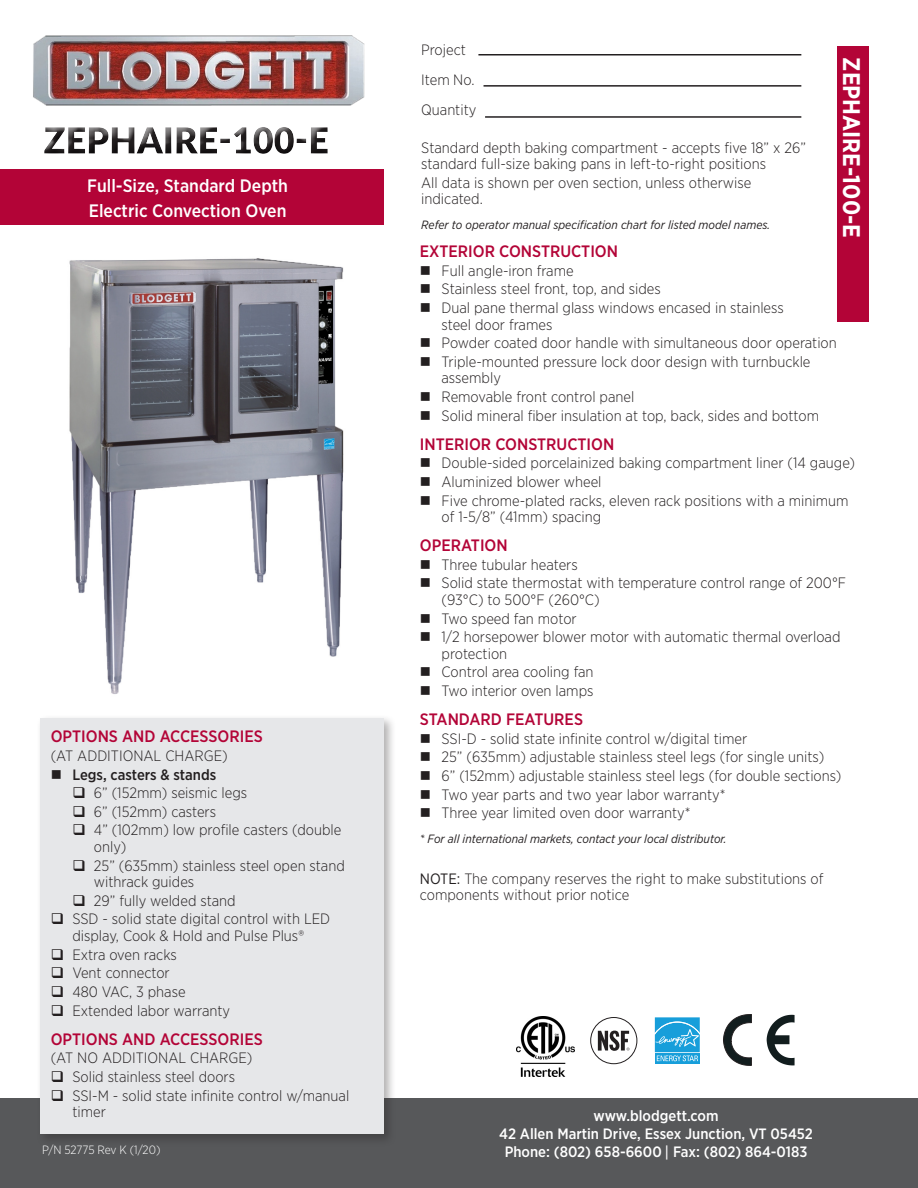
<style>
.page{position:relative;width:918px;height:1188px;background:#fff}
.page>*{position:absolute;margin:0;border:0;box-sizing:border-box;transform-origin:0 0}
.Model_Name_white_16{font:700 24px "Gotham Narrow";color:#fff}
.Model_subhead{font:500 18px "Gotham Narrow";color:#fff}
.Subhead_red{font:500 16.5px "Gotham Narrow";color:#b30437}
._10_pt_flush_left{font:300 15px/16.5px "Gotham Narrow";color:#231f20}
._10_pt_center_white{font:500 15px/18px "Gotham Narrow";color:#fff;text-align:center}
.t1{font:500 15px "Gotham Narrow";color:#231f20}
._8_pt_italic{font:italic 12px "Gotham Narrow";color:#231f20}
.t2{font:300 12px "Gotham Narrow";letter-spacing:-.01em;color:#fff}
.s1{font-weight:400}
.s2{font-family:"Lato"}
</style>
<div class="page">
<div style="left:0;top:1098px;width:918px;height:90px;background:#57585a"></div>
<img style="left:33px;top:35px;width:332px;height:71px">
<div style="left:35px;top:120px;width:303px;height:44px;background:#231f20;opacity:.75"></div>
<div style="left:0;top:170px;width:384px;height:55px;background:#b30437"></div>
<div style="left:36px;top:714px;width:360px;height:433px;background:#231f20;opacity:.35"></div>
<div style="left:40px;top:718px;width:344px;height:416px;background:#e6e7e9"></div>
<hr style="left:478px;top:54px;width:323px;height:2px;background:#231f20">
<hr style="left:484px;top:85px;width:317px;height:2px;background:#231f20">
<hr style="left:485px;top:116px;width:316px;height:2px;background:#231f20">
<div style="left:837px;top:46px;width:31px;height:276px;background:#b30437"></div>
<div style="left:590px;top:1017px;width:47px;height:47px;border:1px solid #231f20;border-radius:50%"></div>
<svg style="left:598px;top:1031px;width:32px;height:20px"></svg>
<img style="left:517px;top:1016px;width:57px;height:61px">
<svg style="left:654px;top:1017px;width:46px;height:47px;background:#41afe0"></svg>
<svg style="left:767px;top:1015px;width:28px;height:50px"></svg>
<svg style="left:723px;top:1014px;width:29px;height:52px"></svg>
<img style="left:69px;top:258px;width:275px;height:436px">
<p class="Model_subhead" style="left:87px;top:174px;width:202px">Full-Size, Standard Depth</p>
<p class="Model_subhead" style="left:89px;top:200px;width:199px">Electric Convection Oven</p>
<p class="Subhead_red" style="left:51px;top:726px;width:214px">OPTIONS AND ACCESSORIES</p>
<p class="_10_pt_flush_left" style="left:51px;top:747px;width:178px">(AT ADDITIONAL CHARGE)</p>
<p class="t1" style="left:72px;top:765px;width:146px">Legs, casters &amp; stands</p>
<p class="_10_pt_flush_left" style="left:94px;top:784px;width:155px">6” (152mm) seismic legs</p>
<p class="_10_pt_flush_left" style="left:94px;top:803px;width:124px">6” (152mm) casters</p>
<p class="_10_pt_flush_left" style="left:94px;top:822px;width:249px">4” (102mm) low profile casters (double only)</p>
<p class="_10_pt_flush_left" style="left:94px;top:857px;width:252px">25” (635mm) stainless steel open stand withrack guides</p>
<p class="_10_pt_flush_left" style="left:94px;top:892px;width:143px">29” fully welded stand</p>
<p class="_10_pt_flush_left" style="left:72px;top:911px;width:259px">SSD - solid state digital control with LED display, Cook &amp; Hold and Pulse Plus®</p>
<p class="_10_pt_flush_left" style="left:72px;top:946px;width:106px">Extra oven racks</p>
<p class="_10_pt_flush_left" style="left:72px;top:964px;width:99px">Vent connector</p>
<p class="_10_pt_flush_left" style="left:72px;top:983px;width:115px">480 VAC, 3 phase</p>
<p class="_10_pt_flush_left" style="left:72px;top:1002px;width:159px">Extended labor warranty</p>
<p class="Subhead_red" style="left:51px;top:1028px;width:214px">OPTIONS AND ACCESSORIES</p>
<p class="_10_pt_flush_left" style="left:51px;top:1049px;width:203px">(AT NO ADDITIONAL CHARGE)</p>
<p class="_10_pt_flush_left" style="left:72px;top:1068px;width:164px">Solid stainless steel doors</p>
<p class="_10_pt_flush_left" style="left:72px;top:1087px;width:278px">SSI-M - solid state infinite control w/manual timer</p>
<p class="_10_pt_flush_left" style="left:421px;top:41px;width:46px">Project</p>
<p class="_10_pt_flush_left" style="left:421px;top:71px;width:55px">Item No.</p>
<p class="_10_pt_flush_left" style="left:421px;top:101px;width:57px">Quantity</p>
<p class="_10_pt_flush_left" style="left:421px;top:139px;width:386px">Standard depth baking compartment - accepts five 18” x 26” standard full-size baking pans in left-to-right positions</p>
<p class="_10_pt_flush_left" style="left:421px;top:174px;width:332px">All data is shown per oven section, unless otherwise indicated.</p>
<p class="_8_pt_italic" style="left:421px;top:218px;width:351px">Refer to operator manual specification chart for listed model names.</p>
<p class="Subhead_red" style="left:420px;top:241px;width:200px">EXTERIOR CONSTRUCTION</p>
<p class="_10_pt_flush_left" style="left:442px;top:262px;width:134px">Full angle-iron frame</p>
<p class="_10_pt_flush_left" style="left:442px;top:280px;width:221px">Stainless steel front, top, and sides</p>
<p class="_10_pt_flush_left" style="left:442px;top:299px;width:344px">Dual pane thermal glass windows encased in stainless steel door frames</p>
<p class="_10_pt_flush_left" style="left:442px;top:334px;width:397px">Powder coated door handle with simultaneous door operation</p>
<p class="_10_pt_flush_left" style="left:442px;top:353px;width:371px">Triple-mounted pressure lock door design with turnbuckle assembly</p>
<p class="_10_pt_flush_left" style="left:442px;top:388px;width:194px">Removable front control panel</p>
<p class="_10_pt_flush_left" style="left:442px;top:407px;width:379px">Solid mineral fiber insulation at top, back, sides and bottom</p>
<p class="Subhead_red" style="left:420px;top:433px;width:196px">INTERIOR CONSTRUCTION</p>
<p class="_10_pt_flush_left" style="left:442px;top:454px;width:415px">Double-sided porcelainized baking compartment liner (14 gauge)</p>
<p class="_10_pt_flush_left" style="left:442px;top:473px;width:162px">Aluminized blower wheel</p>
<p class="_10_pt_flush_left" style="left:442px;top:492px;width:409px">Five chrome-plated racks, eleven rack positions with a minimum of 1-5/8” (41mm) spacing</p>
<p class="Subhead_red" style="left:420px;top:535px;width:89px">OPERATION</p>
<p class="_10_pt_flush_left" style="left:442px;top:556px;width:138px">Three tubular heaters</p>
<p class="_10_pt_flush_left" style="left:442px;top:574px;width:406px">Solid state thermostat with temperature control range of 200°F (93°C) to 500°F (260°C)</p>
<p class="_10_pt_flush_left" style="left:442px;top:610px;width:137px">Two speed fan motor</p>
<p class="_10_pt_flush_left" style="left:442px;top:628px;width:400px">1/2 horsepower blower motor with automatic thermal overload protection</p>
<p class="_10_pt_flush_left" style="left:442px;top:663px;width:154px">Control area cooling fan</p>
<p class="_10_pt_flush_left" style="left:442px;top:682px;width:153px">Two interior oven lamps</p>
<p class="Subhead_red" style="left:420px;top:709px;width:165px">STANDARD FEATURES</p>
<p class="_10_pt_flush_left" style="left:442px;top:730px;width:307px">SSI-D - solid state infinite control w/digital timer</p>
<p class="_10_pt_flush_left" style="left:442px;top:748px;width:384px">25” (635mm) adjustable stainless steel legs (for single units)</p>
<p class="_10_pt_flush_left" style="left:442px;top:767px;width:401px">6” (152mm) adjustable stainless steel legs (for double sections)</p>
<p class="_10_pt_flush_left" style="left:442px;top:786px;width:286px">Two year parts and two year labor warranty*</p>
<p class="_10_pt_flush_left" style="left:442px;top:804px;width:251px">Three year limited oven door warranty*</p>
<p class="_8_pt_italic" style="left:420px;top:832px;width:308px">* For all international markets, contact your local distributor.</p>
<p class="_10_pt_flush_left" style="left:420px;top:870px;width:405px"><span class="s1">NOTE:</span> The company reserves the right to make substitutions of components without prior notice</p>
<p class="Model_Name_white_16" style="left:867px;top:57px;width:182px;rotate:90deg">ZEPHAIRE-100-E</p>
<p class="_10_pt_center_white" style="left:499px;top:1107px;width:315px">www.blodgett.com<br>42 Allen Martin Drive, Essex Junction, VT 05452</p>
<p class="t2" style="left:42px;top:1143px;width:120px">P/N 52775 Rev K (1/20)</p>
<p class="_10_pt_center_white" style="left:505px;top:1143px;width:304px">Phone: (802) 658-6600 <span class="s2">̵</span> Fax: (802) 864-0183</p>
</div>
